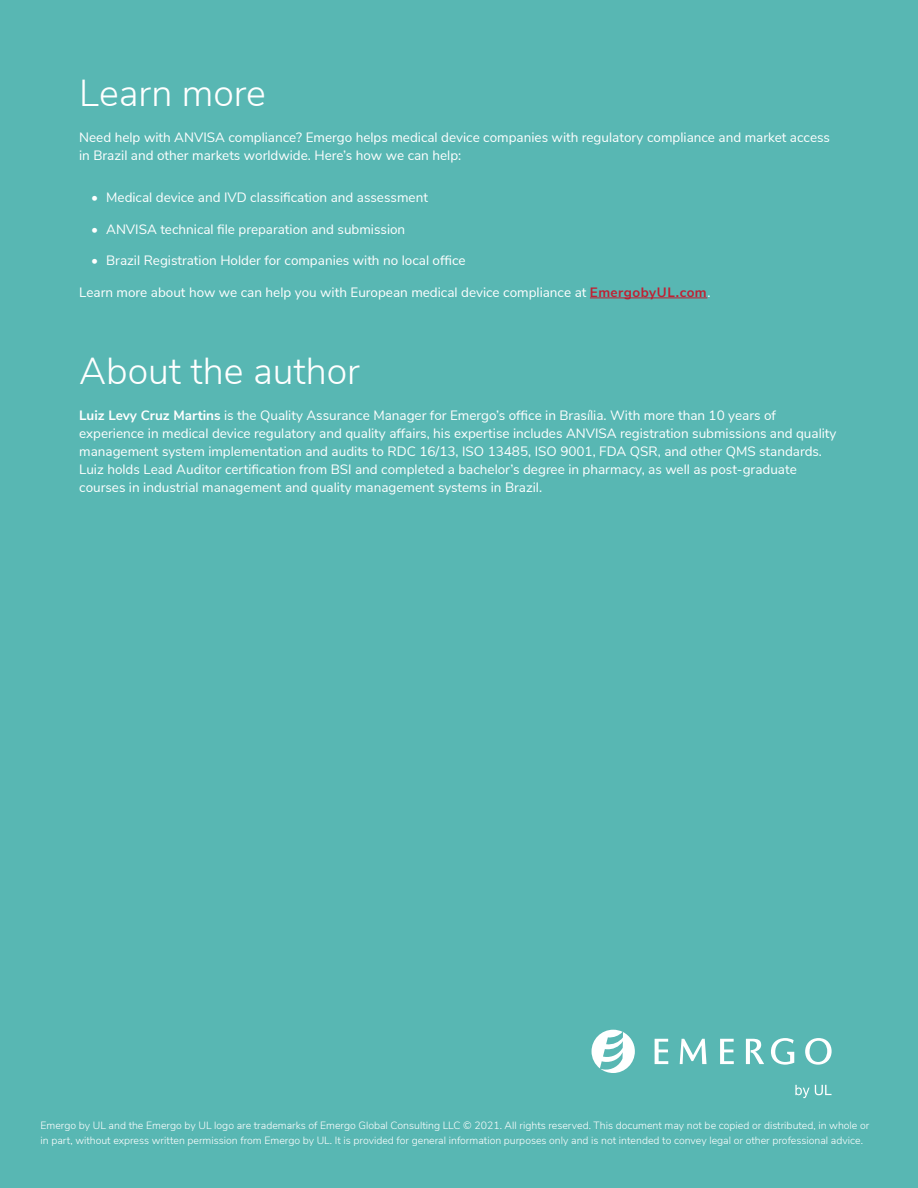
<style>
.page{position:relative;width:918px;height:1188px;background:#58b7b3}
.page>*{position:absolute;margin:0;border:0;box-sizing:border-box;transform-origin:0 0}
.t1{font:300 37.5px "Nunito Sans";color:#fff}
.t2{font:13.5px/18px "Nunito Sans";color:#fff}
.t3{font:300 10.5px/15px "Nunito Sans";color:#fff}
.s1{font-weight:700;color:#c02032}
.s2{font-weight:700}
</style>
<div class="page">
<hr style="left:590px;top:298px;width:117px;height:1px;background:#c02032">
<svg style="left:592px;top:1030px;width:43px;height:43px"></svg>
<svg style="left:655px;top:1039px;width:13px;height:25px"></svg>
<svg style="left:680px;top:1039px;width:27px;height:25px"></svg>
<svg style="left:720px;top:1039px;width:14px;height:25px"></svg>
<svg style="left:746px;top:1039px;width:18px;height:25px"></svg>
<svg style="left:771px;top:1038px;width:23px;height:27px"></svg>
<svg style="left:805px;top:1038px;width:27px;height:27px"></svg>
<svg style="left:795px;top:1085px;width:37px;height:13px"></svg>
<h1 class="t1" style="left:79px;top:65px;width:188px">Learn more</h1>
<p class="t2" style="left:79px;top:127px;width:752px">Need help with ANVISA compliance? Emergo helps medical device companies with regulatory compliance and market access in Brazil and other markets worldwide. Here’s how we can help:</p>
<p class="t2" style="left:91px;top:188px;width:338px">• Medical device and IVD classification and assessment</p>
<p class="t2" style="left:91px;top:219px;width:316px">• ANVISA technical file preparation and submission</p>
<p class="t2" style="left:91px;top:251px;width:376px">• Brazil Registration Holder for companies with no local office</p>
<p class="t2" style="left:79px;top:282px;width:633px">Learn more about how we can help you with European medical device compliance at <span class="s1">EmergobyUL.com</span>.</p>
<h1 class="t1" style="left:79px;top:344px;width:282px">About the author</h1>
<p class="t2" style="left:79px;top:405px;width:759px"><span class="s2">Luiz Levy Cruz Martins</span> is the Quality Assurance Manager for Emergo’s office in Brasília. With more than 10 years of experience in medical device regulatory and quality affairs, his expertise includes ANVISA registration submissions and quality management system implementation and audits to RDC 16/13, ISO 13485, ISO 9001, FDA QSR, and other QMS standards.<br>Luiz holds Lead Auditor certification from BSI and completed a bachelor’s degree in pharmacy, as well as post-graduate courses in industrial management and quality management systems in Brazil.</p>
<p class="t3" style="left:40px;top:1118px;width:830px">Emergo by UL and the Emergo by UL logo are trademarks of Emergo Global Consulting LLC © 2021. All rights reserved. This document may not be copied or distributed, in whole or in part, without express written permission from Emergo by UL. It is provided for general information purposes only and is not intended to convey legal or other professional advice.</p>
</div>
